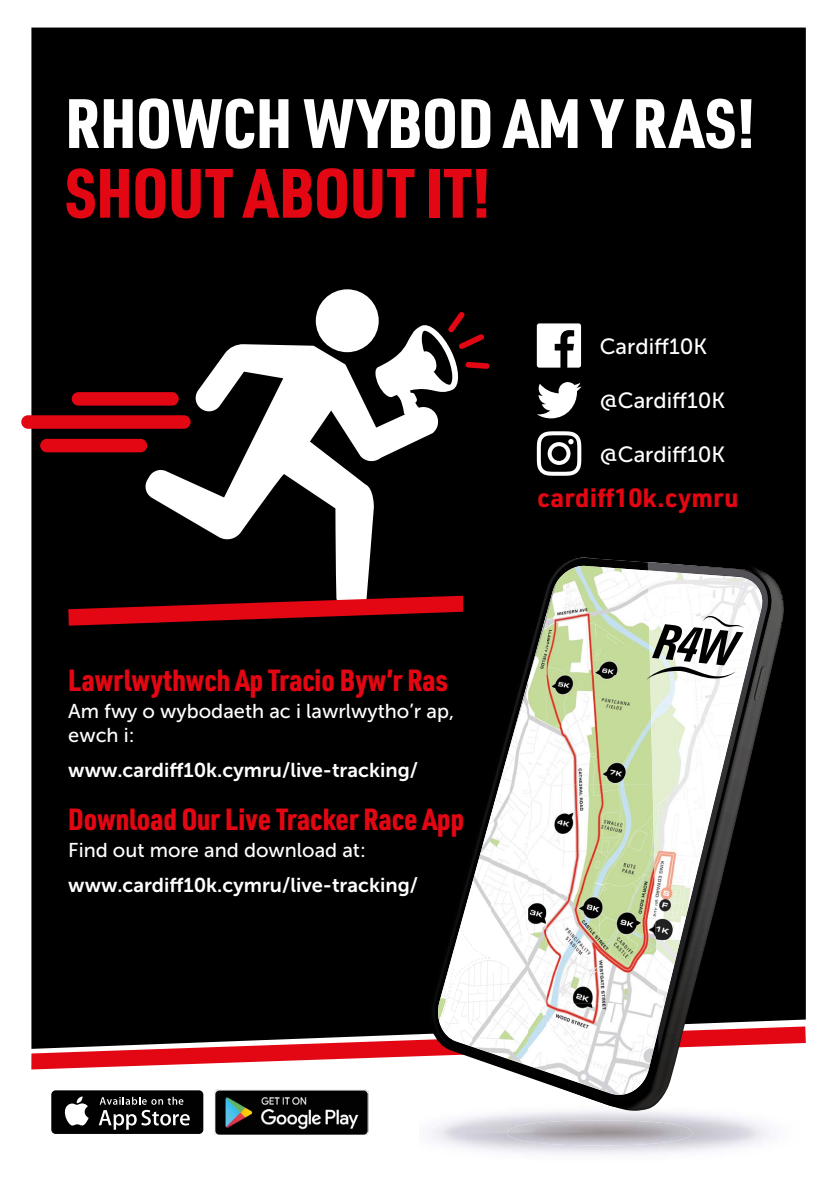
<style>
.page{position:relative;width:840px;height:1191px;background:#fff}
.page>*{position:absolute;margin:0;border:0;box-sizing:border-box;transform-origin:0 0}
.t1{font:900 68.2px "URWDIN Cond";color:#fff}
.t2{font:900 68.2px "URWDIN Cond";letter-spacing:.005em;color:#e30613}
.t3{font:900 30px "URWDIN Cond";color:#e30613}
.t4{font:700 26px "URWDIN";color:#e30613}
.t5{font:22px "Museo Sans 500";color:#fff}
.t6{font:20px "Museo Sans 700";color:#fff}
.t7{font:20px/24px "Museo Sans 500";color:#fff}
</style>
<div class="page">
<div style="left:51px;top:1090px;width:152px;height:44px;background:#010102;border-radius:4px"></div>
<div style="left:31px;top:28px;width:774px;height:983px;background:#000"></div>
<img style="left:215px;top:1129px;width:154px;height:6px">
<img style="left:507px;top:1129px;width:185px;height:16px">
<svg style="left:439px;top:554px;width:344px;height:457px;background:#080808"></svg>
<div style="left:426px;top:556px;width:347px;height:455px;background:#000"></div>
<svg style="left:572px;top:557px;width:18px;height:2px"></svg>
<svg style="left:31px;top:1011px;width:774px;height:118px"></svg>
<img style="left:767px;top:569px;width:4px;height:4px">
<svg style="left:614px;top:573px;width:158px;height:529px"></svg>
<svg style="left:434px;top:565px;width:328px;height:530px;fill:#000"></svg>
<img style="left:555px;top:565px;width:92px;height:1px">
<img style="left:530px;top:606px;width:16px;height:7px">
<img style="left:511px;top:672px;width:16px;height:8px">
<img style="left:493px;top:738px;width:16px;height:10px">
<img style="left:475px;top:804px;width:15px;height:11px">
<img style="left:457px;top:870px;width:15px;height:12px">
<img style="left:439px;top:936px;width:14px;height:13px">
<img style="left:546px;top:566px;width:101px;height:109px">
<img style="left:527px;top:613px;width:19px;height:458px">
<img style="left:509px;top:680px;width:19px;height:385px">
<img style="left:546px;top:675px;width:101px;height:109px">
<img style="left:490px;top:748px;width:19px;height:311px">
<img style="left:546px;top:784px;width:101px;height:110px">
<img style="left:472px;top:815px;width:18px;height:237px">
<img style="left:453px;top:882px;width:19px;height:164px">
<img style="left:546px;top:894px;width:111px;height:200px">
<img style="left:435px;top:949px;width:18px;height:91px">
<svg style="left:647px;top:562px;width:120px;height:491px;background:#392d2c"></svg>
<svg style="left:742px;top:569px;width:25px;height:30px"></svg>
<img style="left:766px;top:590px;width:2px;height:20px">
<img style="left:743px;top:681px;width:3px;height:55px">
<img style="left:711px;top:810px;width:2px;height:61px">
<img style="left:693px;top:884px;width:4px;height:54px">
<img style="left:662px;top:1013px;width:2px;height:19px">
<img style="left:647px;top:570px;width:115px;height:111px">
<img style="left:650px;top:681px;width:80px;height:129px">
<img style="left:729px;top:681px;width:14px;height:55px">
<img style="left:652px;top:810px;width:59px;height:74px">
<img style="left:654px;top:884px;width:39px;height:56px">
<img style="left:655px;top:939px;width:25px;height:74px">
<img style="left:657px;top:1013px;width:5px;height:19px">
<svg style="left:536px;top:323px;width:44px;height:44px"></svg>
<svg style="left:536px;top:382px;width:45px;height:36px"></svg>
<svg style="left:536px;top:431px;width:45px;height:45px"></svg>
<div style="left:72px;top:392px;width:107px;height:13px;background:#e30613;border-radius:7px"></div>
<div style="left:21px;top:415px;width:169px;height:14px;background:#e30613;border-radius:7px"></div>
<div style="left:40px;top:439px;width:107px;height:13px;background:#e30613;border-radius:7px"></div>
<svg style="left:439px;top:312px;width:50px;height:103px;background:#261516"></svg>
<svg style="left:144px;top:289px;width:295px;height:306px;fill:#000"></svg>
<svg style="left:68px;top:595px;width:395px;height:30px;background:#7d060d"></svg>
<svg style="left:646px;top:615px;width:98px;height:65px"></svg>
<h1 class="t1" style="left:65px;top:77px;width:691px">RHOWCH WYBOD AM Y RAS!</h1>
<h1 class="t2" style="left:65px;top:146px;width:427px">SHOUT ABOUT IT!</h1>
<h2 class="t3" style="left:68px;top:660px;width:381px">Lawrlwythwch Ap Tracio Byw’r Ras</h2>
<p class="t7" style="left:68px;top:699px;width:387px">Am fwy o wybodaeth ac i lawrlwytho’r ap, ewch i:</p>
<p class="t6" style="left:68px;top:759px;width:351px">www.cardiff10k.cymru/live-tracking/</p>
<h2 class="t3" style="left:68px;top:798px;width:397px">Download Our Live Tracker Race App</h2>
<p class="t7" style="left:68px;top:838px;width:299px">Find out more and download at:</p>
<p class="t6" style="left:68px;top:874px;width:351px">www.cardiff10k.cymru/live-tracking/</p>
<p class="t5" style="left:599px;top:334px;width:109px">Cardiff10K</p>
<p class="t5" style="left:599px;top:389px;width:127px">@Cardiff10K</p>
<p class="t5" style="left:599px;top:442px;width:127px">@Cardiff10K</p>
<h3 class="t4" style="left:537px;top:480px;width:203px">cardiff10k.cymru</h3>
</div>
